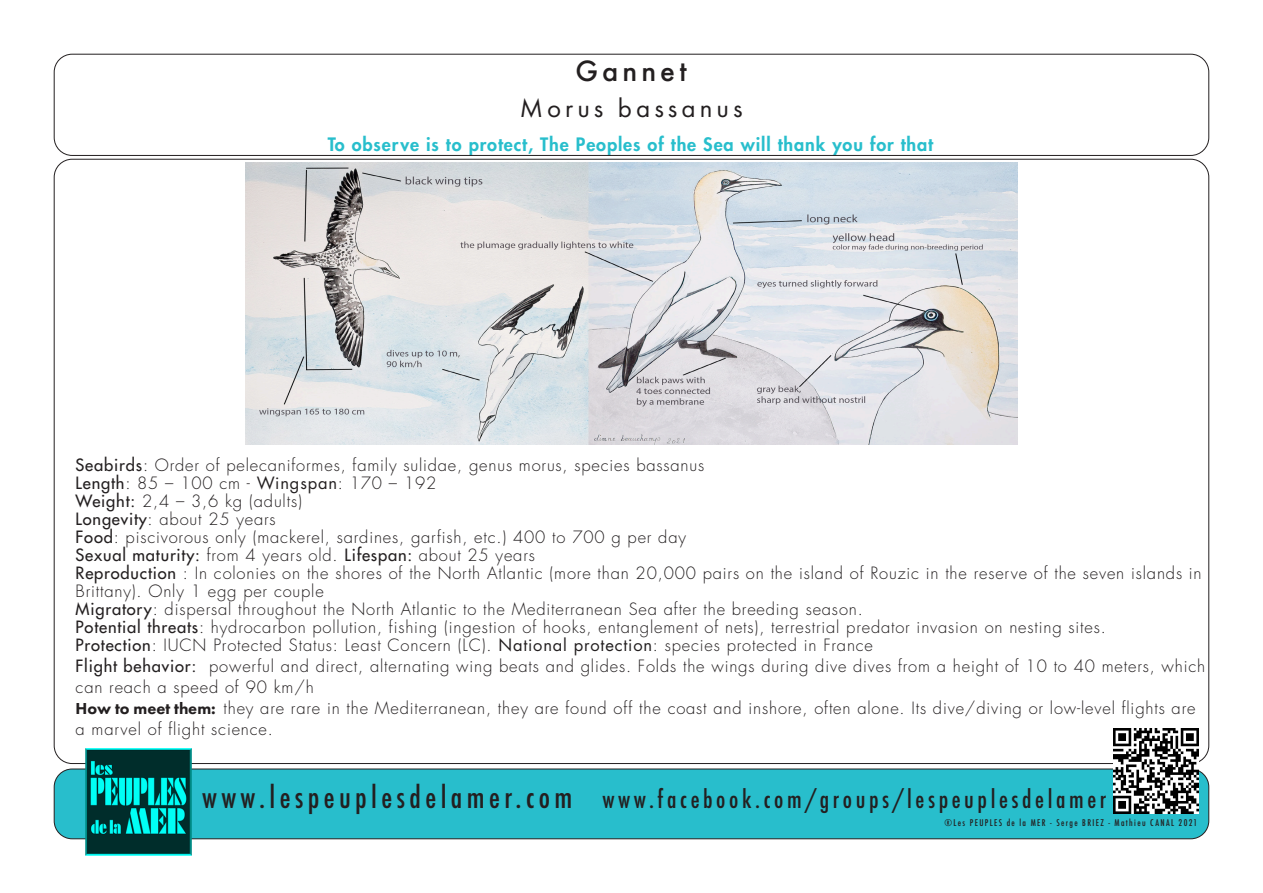
<style>
.page{position:relative;width:1263px;height:893px;background:#fff}
.page>*{position:absolute;margin:0;border:0;box-sizing:border-box;transform-origin:0 0}
.t1{font:500 condensed 29.25px "Futura";letter-spacing:.15em;color:#231f20}
.t2{font:27px "Futura PT";letter-spacing:.15em;color:#231f20}
.t3{font:500 27px "Futura";letter-spacing:.15em;color:#231f20}
.t4{font:500 condensed 24px "Futura";letter-spacing:.15em;color:#231f20}
.t5{font:800 18px "Futura";letter-spacing:.05em;color:#28becc}
.t6{font:300 16.5px/21px "Futura";letter-spacing:.05em;color:#231f20}
.t7{font:500 condensed 9px "Futura";letter-spacing:.15em;color:#231f20}
.s1{font-weight:400}
.s2{font-family:"Futura PT";font-weight:800}
</style>
<div class="page">
<div style="left:54px;top:54px;width:1155px;height:102px;border:1px solid #231f20;border-radius:18px"></div>
<div style="left:54px;top:769px;width:1155px;height:70px;background:#28becc;border-radius:18px"></div>
<div style="left:54px;top:769px;width:1155px;height:70px;border:1px solid #231f20;border-radius:18px"></div>
<img style="left:85px;top:748px;width:107px;height:107px">
<img style="left:246px;top:163px;width:771px;height:281px">
<img style="left:1113px;top:729px;width:85px;height:84px">
<p class="t3" style="left:575px;top:52px;width:113px">Gannet</p>
<p class="t2" style="left:520px;top:92px;width:224px">Morus bassanus</p>
<p class="t5" style="left:328px;top:133px;width:607px">To observe is to protect, The Peoples of the Sea will thank you for that</p>
<p class="t6" style="left:76px;top:455px;width:630px"><span class="s1">Seabirds</span>: Order of pelecaniformes, family sulidae, genus morus, species bassanus</p>
<p class="t6" style="left:76px;top:473px;width:362px"><span class="s1">Length</span>: 85 – 100 cm - <span class="s1">Wingspan</span>: 170 – 192</p>
<p class="t6" style="left:76px;top:491px;width:228px"><span class="s1">Weight:</span> 2,4 – 3,6 kg (adults)</p>
<p class="t6" style="left:76px;top:509px;width:202px"><span class="s1">Longevity</span>: about 25 years</p>
<p class="t6" style="left:76px;top:527px;width:612px"><span class="s1">Food</span>: piscivorous only (mackerel, sardines, garfish, etc.) 400 to 700 g per day</p>
<p class="t6" style="left:76px;top:545px;width:461px"><span class="s1">Sexual maturity:</span> from 4 years old. <span class="s1">Lifespan:</span> about 25 years</p>
<p class="t6" style="left:76px;top:564px;width:1127px;line-height:18px"><span class="s1">Reproduction</span> : In colonies on the shores of the North Atlantic (more than 20,000 pairs on the island of Rouzic in the reserve of the seven islands in<br>Brittany). Only 1 egg per couple</p>
<p class="t6" style="left:76px;top:599px;width:789px"><span class="s1">Migratory</span>: dispersal throughout the North Atlantic to the Mediterranean Sea after the breeding season.</p>
<p class="t6" style="left:76px;top:617px;width:1032px"><span class="s1">Potential threats</span>: hydrocarbon pollution, fishing (ingestion of hooks, entanglement of nets), terrestrial predator invasion on nesting sites.</p>
<p class="t6" style="left:76px;top:635px;width:799px"><span class="s1">Protection</span>: IUCN Protected Status: Least Concern (LC). <span class="s1">National protection</span>: species protected in France</p>
<p class="t6" style="left:76px;top:656px;width:1131px"><span class="s1">Flight behavior</span><span class="s1">:</span> powerful and direct, alternating wing beats and glides. Folds the wings during dive dives from a height of 10 to 40 meters, which can reach a speed of 90 km/h</p>
<p class="t6" style="left:76px;top:698px;width:1121px"><span class="s2">How to meet them:</span> they are rare in the Mediterranean, they are found off the coast and inshore, often alone. Its dive/diving or low-level flights are a marvel of flight science.</p>
<p class="t1" style="left:202px;top:778px;width:372px">www.lespeuplesdelamer.com</p>
<p class="t4" style="left:602px;top:783px;width:505px">www.facebook.com/groups/lespeuplesdelamer</p>
<p class="t7" style="left:944px;top:816px;width:254px">®Les PEUPLES de la MER - Serge BRIEZ - Mathieu CANAL 2021</p>
</div>
